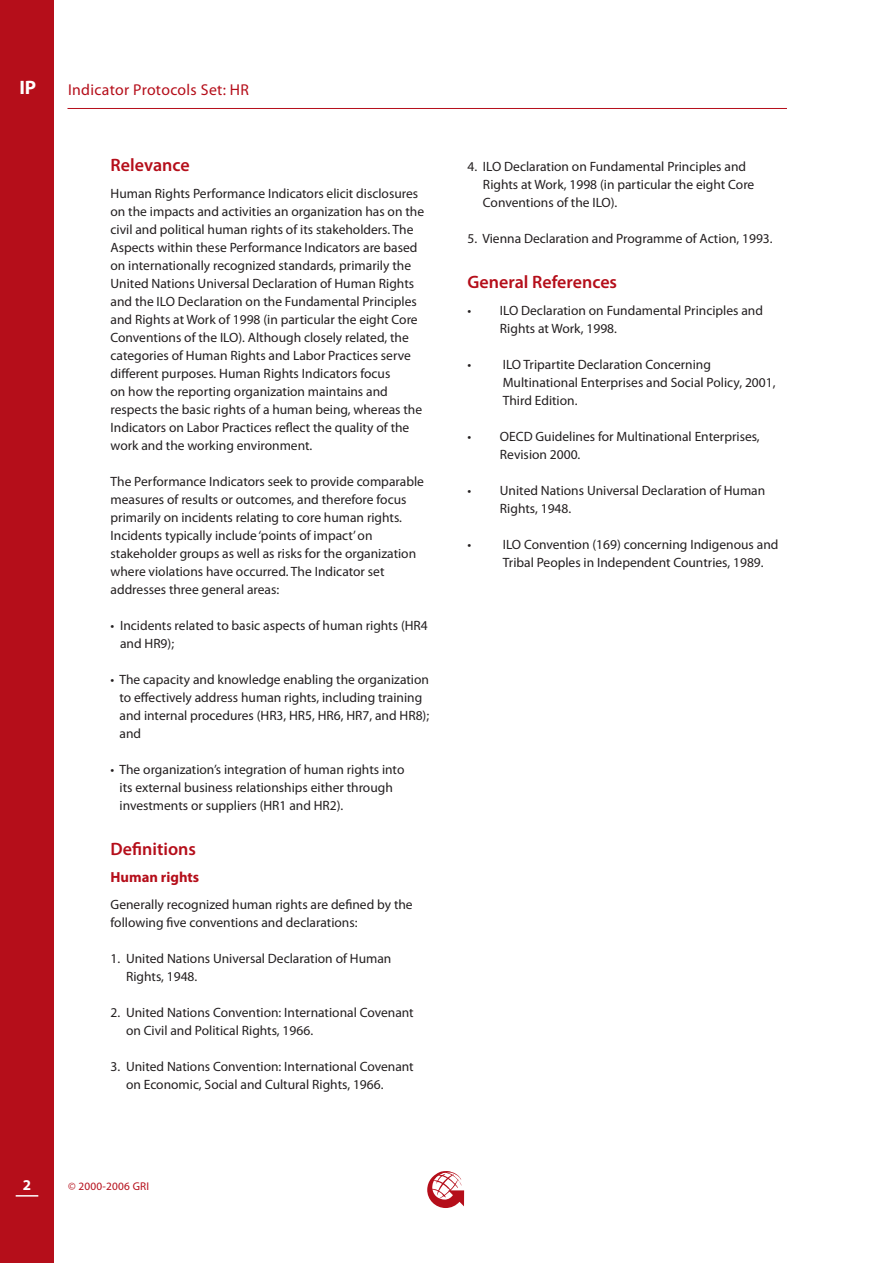
<style>
.page{position:relative;width:893px;height:1263px;background:#fff}
.page>*{position:absolute;margin:0;border:0;box-sizing:border-box;transform-origin:0 0}
.t1{font:700 19.5px "Myriad Pro";color:#fff}
.t2{font:600 18px "Myriad Pro";color:#b50e1a}
.t3{font:15.75px "Myriad Pro";letter-spacing:.02em;color:#b50e1a}
.t4{font:700 15px "Myriad Pro";color:#fff}
.t5{font:700 14.7px "Myriad Pro";color:#b50e1a}
.body{font:13.5px/18px "Myriad Pro";color:#231f20}
.body___indent___level_1{font:13.5px/18px "Myriad Pro";color:#231f20}
.t6{font:11.25px "Myriad Pro";letter-spacing:.02em;color:#b50e1a}
</style>
<div class="page">
<div style="left:0;top:0;width:54px;height:1263px;background:#b50e1a"></div>
<svg style="left:16px;top:1195px;width:22px;height:1px"></svg>
<svg style="left:427px;top:1171px;width:37px;height:37px"></svg>
<hr style="left:67px;top:108px;width:720px;height:1px;background:#b50e1a">
<p class="t1" style="left:19px;top:77px;width:18px">IP</p>
<p class="t3" style="left:68px;top:81px;width:182px">Indicator Protocols Set: HR</p>
<p class="t4" style="left:23px;top:1176px;width:10px">2</p>
<h4 class="t2" style="left:111px;top:155px;width:81px">Relevance</h4>
<p class="body" style="left:111px;top:185px;width:315px">Human Rights Performance Indicators elicit disclosures on the impacts and activities an organization has on the civil and political human rights of its stakeholders. The Aspects within these Performance Indicators are based on internationally recognized standards, primarily the United Nations Universal Declaration of Human Rights and the ILO Declaration on the Fundamental Principles and Rights at Work of 1998 (in particular the eight Core Conventions of the ILO). Although closely related, the categories of Human Rights and Labor Practices serve different purposes. Human Rights Indicators focus<br>on how the reporting organization maintains and respects the basic rights of a human being, whereas the Indicators on Labor Practices reflect the quality of the work and the working environment.</p>
<p class="body" style="left:111px;top:473px;width:315px">The Performance Indicators seek to provide comparable measures of results or outcomes, and therefore focus primarily on incidents relating to core human rights.<br>Incidents typically include ‘points of impact’ on stakeholder groups as well as risks for the organization where violations have occurred. The Indicator set addresses three general areas:</p>
<p class="body" style="left:120px;top:617px;width:309px;text-indent:-10px">• Incidents related to basic aspects of human rights (HR4 and HR9);</p>
<p class="body" style="left:120px;top:671px;width:311px;text-indent:-9px">• The capacity and knowledge enabling the organization to effectively address human rights, including training and internal procedures (HR3, HR5, HR6, HR7, and HR8); and</p>
<p class="body" style="left:120px;top:761px;width:286px;text-indent:-9px">• The organization’s integration of human rights into its external business relationships either through investments or suppliers (HR1 and HR2).</p>
<h2 class="t2" style="left:111px;top:839px;width:87px">Definitions</h2>
<h3 class="t5" style="left:111px;top:869px;width:90px">Human rights</h3>
<p class="body" style="left:111px;top:896px;width:304px">Generally recognized human rights are defined by the following five conventions and declarations:</p>
<p class="body" style="left:126px;top:950px;width:267px;text-indent:-15px">1. United Nations Universal Declaration of Human<br>Rights, 1948.</p>
<p class="body" style="left:126px;top:1004px;width:289px;text-indent:-15px">2. United Nations Convention: International Covenant on Civil and Political Rights, 1966.</p>
<p class="body" style="left:126px;top:1058px;width:289px;text-indent:-15px">3. United Nations Convention: International Covenant on Economic, Social and Cultural Rights, 1966.</p>
<p class="t6" style="left:68px;top:1180px;width:83px">© 2000-2006 GRI</p>
<p class="body" style="left:483px;top:158px;width:273px;text-indent:-15px">4. ILO Declaration on Fundamental Principles and<br>Rights at Work, 1998 (in particular the eight Core<br>Conventions of the ILO).</p>
<p class="body" style="left:467px;top:230px;width:307px">5. Vienna Declaration and Programme of Action, 1993.</p>
<h2 class="t2" style="left:467px;top:272px;width:151px">General References</h2>
<p class="body___indent___level_1" style="left:500px;top:302px;width:265px;text-indent:-32px">• ILO Declaration on Fundamental Principles and<br>Rights at Work, 1998.</p>
<p class="body___indent___level_1" style="left:503px;top:356px;width:274px;text-indent:-35px">• ILO Tripartite Declaration Concerning<br>Multinational Enterprises and Social Policy, 2001,<br>Third Edition.</p>
<p class="body___indent___level_1" style="left:500px;top:428px;width:261px;text-indent:-32px">• OECD Guidelines for Multinational Enterprises,<br>Revision 2000.</p>
<p class="body___indent___level_1" style="left:500px;top:482px;width:267px;text-indent:-32px">• United Nations Universal Declaration of Human<br>Rights, 1948.</p>
<p class="body___indent___level_1" style="left:503px;top:536px;width:277px;text-indent:-35px">• ILO Convention (169) concerning Indigenous and<br>Tribal Peoples in Independent Countries, 1989.</p>
</div>
